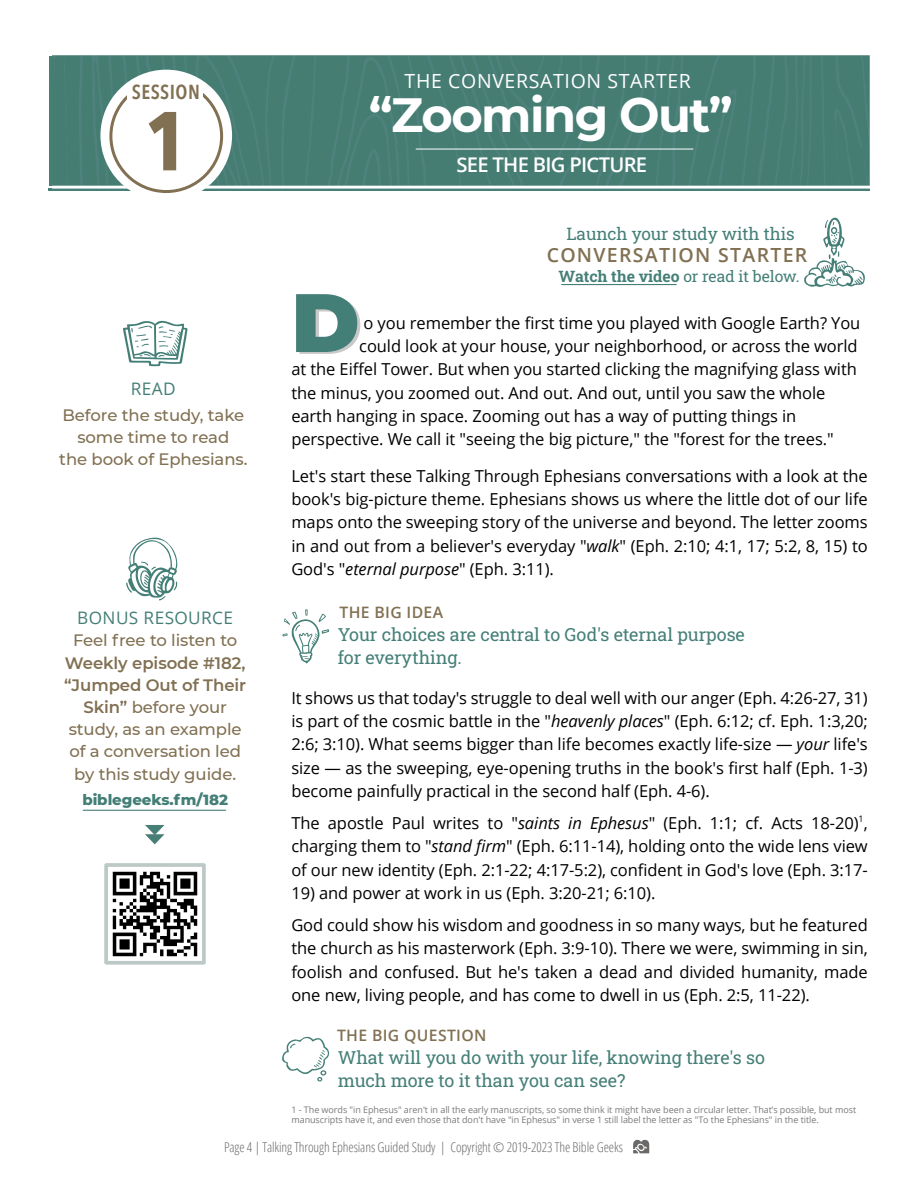
<style>
.page{position:relative;width:918px;height:1188px;background:#fff}
.page>*{position:absolute;margin:0;border:0;box-sizing:border-box;transform-origin:0 0}
.t1{font:900 82.65px "Montserrat";color:#447f77}
.t2{font:700 82.5px "Avenir Next Condensed";color:#817052}
.t3{font:700 48px "Montserrat";letter-spacing:-.03em;color:#fff}
.t4{font:600 20.25px "Open Sans";letter-spacing:-.035em;color:#fff}
.t5{font:600 20.25px "Avenir Next Condensed";letter-spacing:.02em;color:#817052}
.t6{font:19.5px "Open Sans";letter-spacing:.035em;color:#fff}
.t7{font:600 19.5px "Open Sans";letter-spacing:.065em;color:#817052}
.t8{font:18px/23.2px "Roboto Slab";letter-spacing:-.005em;color:#447f77}
.t9{font:17.25px "Roboto Slab";letter-spacing:-.005em;color:#447f77}
.t10{font:17.25px "Open Sans";letter-spacing:.02em;color:#447f77}
.t11{font:16.5px/23.2px "Open Sans";letter-spacing:-.005em;color:#000;text-align:justify}
.t12{font:500 16.5px/22.2px "Montserrat";letter-spacing:-.005em;color:#817052;text-align:center}
.t13{font:15.75px "Roboto Slab";letter-spacing:-.005em;color:#447f77}
.t14{font:600 15.75px "Open Sans";letter-spacing:.02em;color:#817052}
.t15{font:800 15px "Montserrat";letter-spacing:-.005em;color:#447f77}
.t16{font:300 13.5px "Open Sans Condensed";letter-spacing:-.01em;color:#6a6968}
.t17{font:9px/10.5px "Open Sans";letter-spacing:-.005em;color:#797979}
.t18{font:9px "Open Sans";color:#000}
.s1{font-weight:600}
.s2{font-weight:700}
.s3{font-style:italic}
</style>
<div class="page">
<hr style="left:399px;top:188px;width:470px;height:3px;background:#477f76">
<hr style="left:49px;top:188px;width:353px;height:3px;background:#477f76">
<img style="left:52px;top:55px;width:817px;height:134px">
<div style="left:100px;top:70px;width:132px;height:131px;background:#fff;border-radius:50%"></div>
<div style="left:109px;top:79px;width:114px;height:114px;border:3px solid #817052;border-radius:50%"></div>
<div style="left:128px;top:88px;width:75px;height:22px;background:#fff"></div>
<div style="left:148px;top:79px;width:36px;height:21px;background:#fff"></div>
<div style="left:136px;top:82px;width:61px;height:22px;background:#fff"></div>
<svg style="left:633px;top:1140px;width:16px;height:13px"></svg>
<svg style="left:282px;top:1037px;width:47px;height:45px"></svg>
<img style="left:112px;top:871px;width:86px;height:86px">
<svg style="left:145px;top:825px;width:20px;height:19px"></svg>
<svg style="left:123px;top:320px;width:65px;height:46px"></svg>
<svg style="left:283px;top:609px;width:46px;height:54px"></svg>
<svg style="left:126px;top:537px;width:52px;height:64px"></svg>
<svg style="left:804px;top:217px;width:61px;height:70px"></svg>
<hr style="left:562px;top:284px;width:114px;height:1px;background:#447f77">
<hr style="left:83px;top:810px;width:143px;height:1px;background:#477f76">
<hr style="left:416px;top:149px;width:277px;height:1px;background:#fff">
<p class="t5" style="left:132px;top:79px;width:69px">SESSION</p>
<h2 class="t2" style="left:145px;top:88px;width:45px">1</h2>
<p class="t10" style="left:131px;top:382px;width:46px">READ</p>
<p class="t12" style="left:59px;top:404px;width:190px">Before the study, take some time to read<br>the book of Ephesians.</p>
<p class="t10" style="left:77px;top:611px;width:157px">BONUS RESOURCE</p>
<p class="t12" style="left:73px;top:629px;width:166px">Feel free to listen to</p>
<p class="t12" style="left:64px;top:652px;width:183px"><span class="s1">Weekly episode #182, “Jumped Out of Their<br>Skin”</span> before your study, as an example of a conversation led by this study guide.</p>
<p class="t15" style="left:82px;top:790px;width:147px">biblegeeks.fm/182</p>
<p class="t6" style="left:405px;top:73px;width:288px">THE CONVERSATION STARTER</p>
<h3 class="t3" style="left:369px;top:85px;width:365px">“Zooming Out”</h3>
<p class="t4" style="left:456px;top:157px;width:192px">SEE THE BIG PICTURE</p>
<p class="t9" style="left:566px;top:222px;width:230px">Launch your study with this</p>
<p class="t7" style="left:547px;top:247px;width:262px">CONVERSATION STARTER</p>
<p class="t13" style="left:559px;top:266px;width:243px"><span class="s2">Watch the video</span> or read it below.</p>
<h1 class="t1" style="left:291px;top:272px;width:70px">D</h1>
<p class="t11" style="left:363px;top:313px;width:498px">o you remember the first time you played with Google Earth? You</p>
<p class="t11" style="left:359px;top:336px;width:500px">could look at your house, your neighborhood, or across the world</p>
<p class="t11" style="left:291px;top:359px;width:567px">at the Eiffel Tower. But when you started clicking the magnifying glass with</p>
<p class="t11" style="left:291px;top:383px;width:536px">the minus, you zoomed out. And out. And out, until you saw the whole</p>
<p class="t11" style="left:291px;top:406px;width:506px">earth hanging in space. Zooming out has a way of putting things in</p>
<p class="t11" style="left:291px;top:429px;width:544px">perspective. We call it "seeing the big picture," the "forest for the trees."</p>
<p class="t11" style="left:291px;top:466px;width:578px">Let's start these Talking Through Ephesians conversations with a look at the book's big-picture theme. Ephesians shows us where the little dot of our life maps onto the sweeping story of the universe and beyond. The letter zooms in and out from a believer's everyday "<span class="s3">walk</span>" (Eph. 2:10; 4:1, 17; 5:2, 8, 15) to God's "<span class="s3">eternal purpose</span>" (Eph. 3:11).</p>
<p class="t14" style="left:339px;top:605px;width:105px">THE BIG IDEA</p>
<p class="t8" style="left:338px;top:622px;width:409px">Your choices are central to God's eternal purpose for everything.</p>
<p class="t11" style="left:291px;top:688px;width:578px">It shows us that today's struggle to deal well with our anger (Eph. 4:26-27, 31) is part of the cosmic battle in the "<span class="s3">heavenly places</span>" (Eph. 6:12; cf. Eph. 1:3,20; 2:6; 3:10). What seems bigger than life becomes exactly life-size — <span class="s3">your</span> life's size — as the sweeping, eye-opening truths in the book's first half (Eph. 1-3) become painfully practical in the second half (Eph. 4-6).</p>
<p class="t11" style="left:291px;top:813px;width:578px">The apostle Paul writes to "<span class="s3">saints in Ephesus</span>" (Eph. 1:1; cf. Acts 18-20) ,</p>
<p class="t18" style="left:859px;top:815px;width:7px">1</p>
<p class="t11" style="left:291px;top:836px;width:578px">charging them to "<span class="s3">stand firm</span>" (Eph. 6:11-14), holding onto the wide lens view of our new identity (Eph. 2:1-22; 4:17-5:2), confident in God's love (Eph. 3:17-</p>
<p class="t11" style="left:291px;top:878px;width:578px;line-height:32.2px">19) and power at work in us (Eph. 3:20-21; 6:10).<br>God could show his wisdom and goodness in so many ways, but he featured</p>
<p class="t11" style="left:291px;top:938px;width:578px">the church as his masterwork (Eph. 3:9-10). There we were, swimming in sin, foolish and confused. But he's taken a dead and divided humanity, made one new, living people, and has come to dwell in us (Eph. 2:5, 11-22).</p>
<p class="t14" style="left:337px;top:1028px;width:151px">THE BIG QUESTION</p>
<p class="t8" style="left:338px;top:1045px;width:429px">What will you do with your life, knowing there's so much more to it than you can see?</p>
<p class="t17" style="left:291px;top:1105px;width:566px">1 - The words "in Ephesus" aren't in all the early manuscripts, so some think it might have been a circular letter. That’s possible, but most manuscripts have it, and even those that don't have "in Ephesus" in verse 1 still label the letter as "To the Ephesians" in the title.</p>
<p class="t16" style="left:224px;top:1142px;width:400px">Page 4 | Talking Through Ephesians Guided Study | Copyright © 2019-2023 The Bible Geeks</p>
</div>
